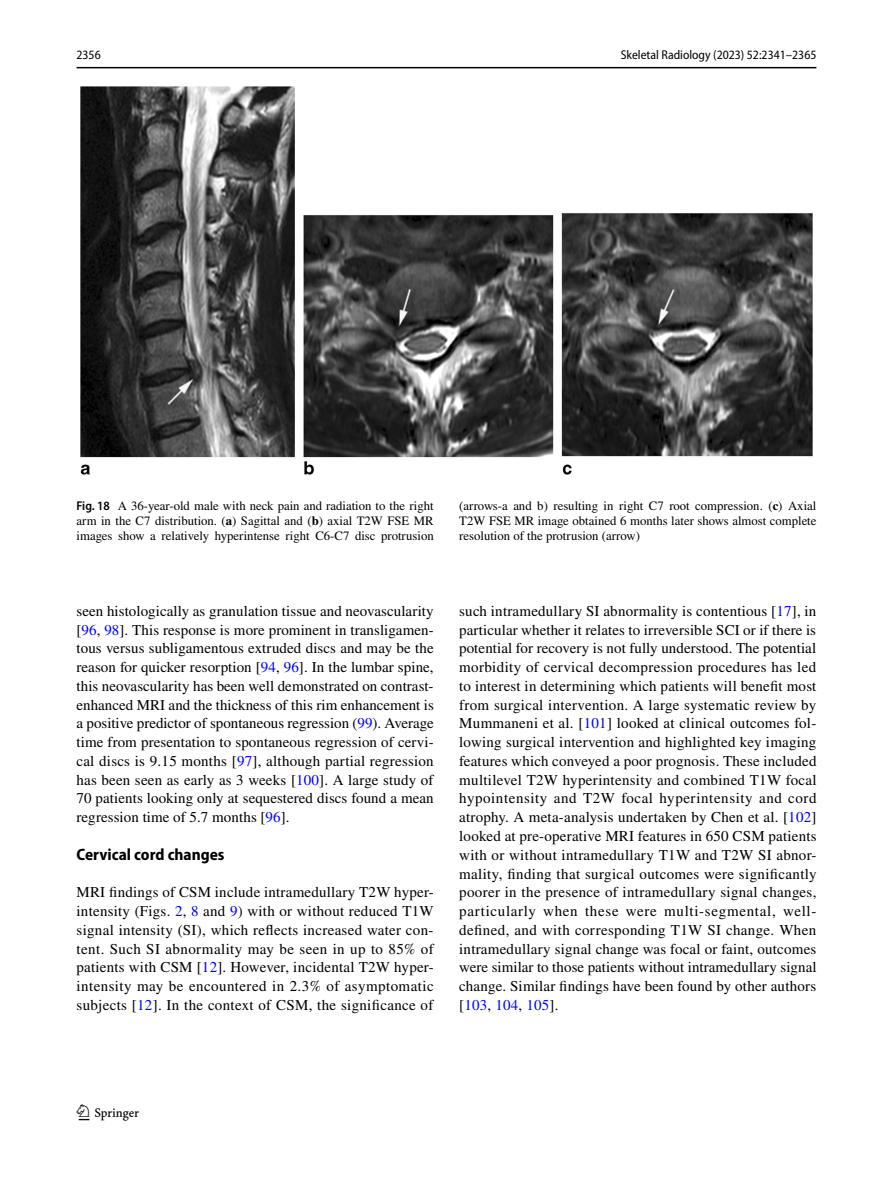
<style>
.page{position:relative;width:893px;height:1187px;background:#fff}
.page>*{position:absolute;margin:0;border:0;box-sizing:border-box;transform-origin:0 0}
.t1{font:22.5px "Springnew Regular 2";color:#000}
.t2{font:700 semi-condensed 16.5px "Myriad Pro";color:#000}
.t3{font:15px/18.8px "STIX";letter-spacing:.015em;color:#000;text-align:justify}
.t4{font:12.75px/15px "STIX";color:#000;text-align:justify}
.t5{font:semi-condensed 12.75px "Myriad Pro";color:#000}
.s1{font-family:"Myriad Pro";font-weight:600;font-stretch:semi-condensed}
.s2{font-weight:700}
.s3{color:#00f}
</style>
<div class="page">
<hr style="left:77px;top:67px;width:739px;height:1px;background:#000">
<img style="left:81px;top:87px;width:731px;height:387px">
<p class="t5" style="left:77px;top:48px;width:26px">2356</p>
<p class="t5" style="left:621px;top:48px;width:197px">Skeletal Radiology (2023) 52:2341–2365</p>
<p class="t4" style="left:77px;top:499px;width:359px"><span class="s1">Fig. 18</span> A 36-year-old male with neck pain and radiation to the right arm in the C7 distribution. (<span class="s2">a</span>) Sagittal and (<span class="s2">b</span>) axial T2W FSE MR images show a relatively hyperintense right C6-C7 disc protrusion</p>
<p class="t4" style="left:459px;top:498px;width:359px">(arrows-a and b) resulting in right C7 root compression. (<span class="s2">c</span>) Axial T2W FSE MR image obtained 6 months later shows almost complete resolution of the protrusion (arrow)</p>
<p class="t3" style="left:77px;top:602px;width:359px">seen histologically as granulation tissue and neovascularity [<span class="s3">96</span>, <span class="s3">98</span>]. This response is more prominent in transligamen&shy;tous versus subligamentous extruded discs and may be the reason for quicker resorption [<span class="s3">94</span>, <span class="s3">96</span>]. In the lumbar spine, this neovascularity has been well demonstrated on contrast&shy;enhanced MRI and the thickness of this rim enhancement is a positive predictor of spontaneous regression (<span class="s3">99</span>). Average time from presentation to spontaneous regression of cervi&shy;cal discs is 9.15 months [<span class="s3">97</span>], although partial regression has been seen as early as 3 weeks [<span class="s3">100</span>]. A large study of 70 patients looking only at sequestered discs found a mean regression time of 5.7 months [<span class="s3">96</span>].</p>
<p class="t2" style="left:77px;top:845px;width:149px">Cervical cord changes</p>
<p class="t3" style="left:77px;top:883px;width:359px">MRI findings of CSM include intramedullary T2W hyper&shy;intensity (Figs. <span class="s3">2</span>, <span class="s3">8</span> and <span class="s3">9</span>) with or without reduced T1W signal intensity (SI), which reflects increased water con&shy;tent. Such SI abnormality may be seen in up to 85% of patients with CSM [<span class="s3">12</span>]. However, incidental T2W hyper&shy;intensity may be encountered in 2.3% of asymptomatic subjects [<span class="s3">12</span>]. In the context of CSM, the significance of</p>
<p class="t3" style="left:459px;top:602px;width:359px">such intramedullary SI abnormality is contentious [<span class="s3">17</span>], in particular whether it relates to irreversible SCI or if there is potential for recovery is not fully understood. The potential morbidity of cervical decompression procedures has led to interest in determining which patients will benefit most from surgical intervention. A large systematic review by Mummaneni et al. [<span class="s3">101</span>] looked at clinical outcomes fol&shy;lowing surgical intervention and highlighted key imaging features which conveyed a poor prognosis. These included multilevel T2W hyperintensity and combined T1W focal hypointensity and T2W focal hyperintensity and cord atrophy. A meta-analysis undertaken by Chen et al. [<span class="s3">102</span>] looked at pre-operative MRI features in 650 CSM patients with or without intramedullary T1W and T2W SI abnor&shy;mality, finding that surgical outcomes were significantly poorer in the presence of intramedullary signal changes, particularly when these were multi-segmental, well&shy;defined, and with corresponding T1W SI change. When intramedullary signal change was focal or faint, outcomes were similar to those patients without intramedullary signal change. Similar findings have been found by other authors [<span class="s3">103</span>, <span class="s3">104</span>, <span class="s3">105</span>].</p>
<h1 class="t1" style="left:79px;top:1104px;width:62px">1 3</h1>
</div>
